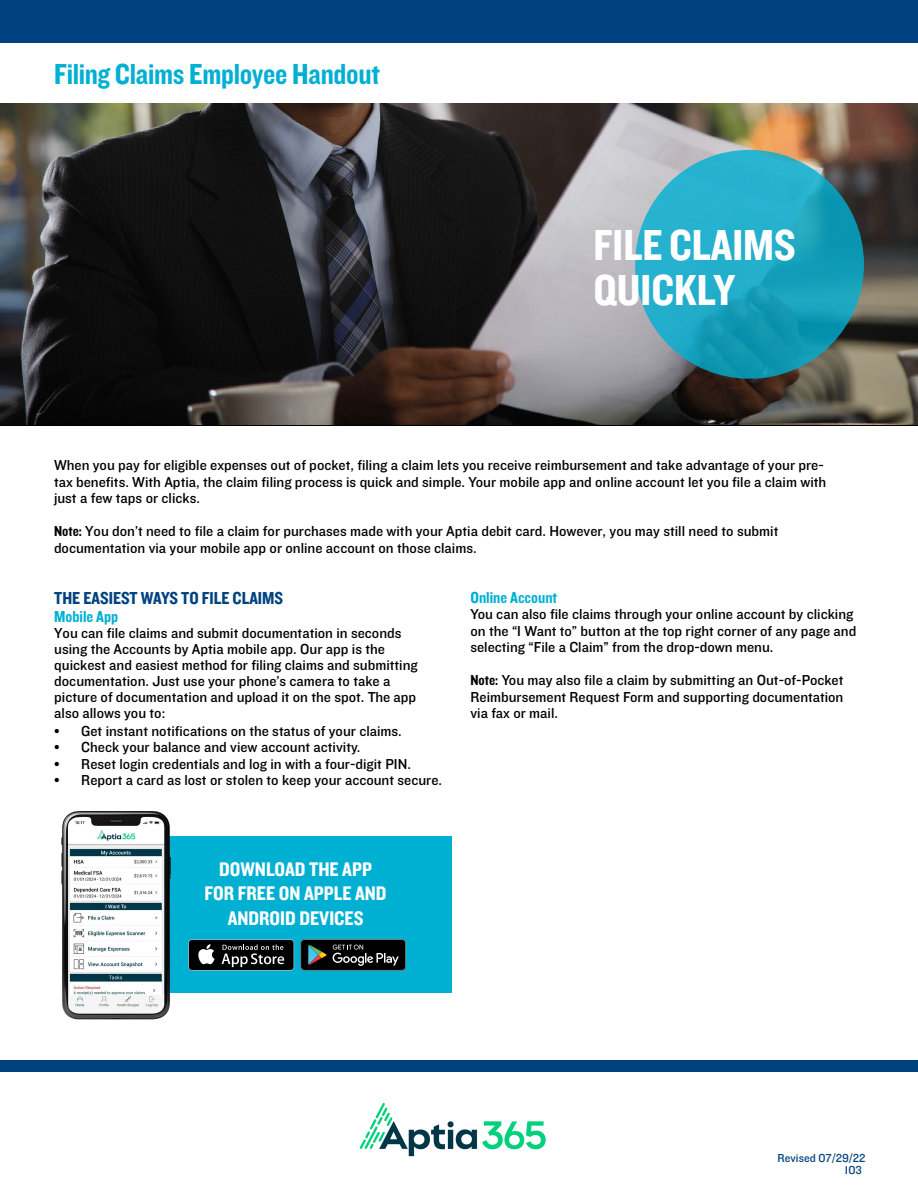
<style>
.page{position:relative;width:918px;height:1188px;background:#fff}
.page>*{position:absolute;margin:0;border:0;box-sizing:border-box;transform-origin:0 0}
.t1{font:45px/45px "Knockout 50 Welterweight";color:#fff}
.t2{font:30px "Knockout 50 Welterweight";letter-spacing:-.01em;color:#00b0d3}
.t3{font:20.4px/24.6px "Knockout 50 Welterweight";color:#fff;text-align:center}
.t4{font:18px "Knockout 50 Welterweight";color:#004280}
.t5{font:16.5px "Knockout 50 Welterweight";color:#00b0d3}
.t6{font:15px/16.5px "Knockout 31 Junior Middlewt";color:#000}
.t7{font:12px "Knockout 31 Junior Middlewt";color:#004280}
.s1{font-family:"Knockout 50 Welterweight"}
</style>
<div class="page">
<img style="left:0;top:103px;width:918px;height:322px">
<div style="left:0;top:1060px;width:917px;height:12px;background:#004280"></div>
<div style="left:0;top:0;width:918px;height:43px;background:#004280"></div>
<svg style="left:635px;top:150px;width:229px;height:229px;background:#1ca6c2"></svg>
<div style="left:74px;top:837px;width:378px;height:156px;background:#00b0d3"></div>
<svg style="left:188px;top:939px;width:106px;height:32px"></svg>
<div style="left:189px;top:940px;width:104px;height:30px;background:#000;border-radius:3px"></div>
<svg style="left:198px;top:944px;width:17px;height:20px"></svg>
<svg style="left:222px;top:944px;width:62px;height:23px"></svg>
<svg style="left:301px;top:939px;width:105px;height:32px;background:#252a29"></svg>
<img style="left:62px;top:812px;width:108px;height:207px">
<img style="left:359px;top:1102px;width:187px;height:55px">
<h2 class="t2" style="left:54px;top:54px;width:328px">Filing Claims Employee Handout</h2>
<h1 class="t1" style="left:593px;top:221px;width:204px">FILE CLAIMS<br>QUICKLY</h1>
<p class="t6" style="left:54px;top:456px;width:774px">When you pay for eligible expenses out of pocket, filing a claim lets you receive reimbursement and take advantage of your pre&shy;tax benefits. With Aptia, the claim filing process is quick and simple. Your mobile app and online account let you file a claim with just a few taps or clicks.</p>
<p class="t6" style="left:54px;top:522px;width:726px"><span class="s1">Note:</span> You don’t need to file a claim for purchases made with your Aptia debit card. However, you may still need to submit documentation via your mobile app or online account on those claims.</p>
<p class="t4" style="left:54px;top:586px;width:231px">THE EASIEST WAYS TO FILE CLAIMS</p>
<p class="t5" style="left:54px;top:605px;width:66px">Mobile App</p>
<p class="t6" style="left:54px;top:624px;width:365px;line-height:16px">You can file claims and submit documentation in seconds using the Accounts by Aptia mobile app. Our app is the quickest and easiest method for filing claims and submitting documentation. Just use your phone’s camera to take a picture of documentation and upload it on the spot. The app also allows you to:</p>
<p class="t6" style="left:54px;top:722px;width:349px">• Get instant notifications on the status of your claims.</p>
<p class="t6" style="left:54px;top:738px;width:308px">• Check your balance and view account activity.</p>
<p class="t6" style="left:54px;top:755px;width:358px">• Reset login credentials and log in with a four-digit PIN.</p>
<p class="t6" style="left:54px;top:771px;width:389px">• Report a card as lost or stolen to keep your account secure.</p>
<p class="t5" style="left:470px;top:586px;width:88px">Online Account</p>
<p class="t6" style="left:470px;top:605px;width:387px">You can also file claims through your online account by clicking on the “I Want to” button at the top right corner of any page and selecting “File a Claim” from the drop-down menu.</p>
<p class="t6" style="left:470px;top:671px;width:375px;text-align:justify"><span class="s1">Note:</span> You may also file a claim by submitting an Out-of-Pocket Reimbursement Request Form and supporting documentation via fax or mail.</p>
<h3 class="t3" style="left:205px;top:856px;width:184px">DOWNLOAD THE APP<br>FOR FREE ON APPLE AND<br>ANDROID DEVICES</h3>
<p class="t7" style="left:778px;top:1150px;width:90px">Revised 07/29/22</p>
<p class="t7" style="left:845px;top:1162px;width:18px">103</p>
</div>
